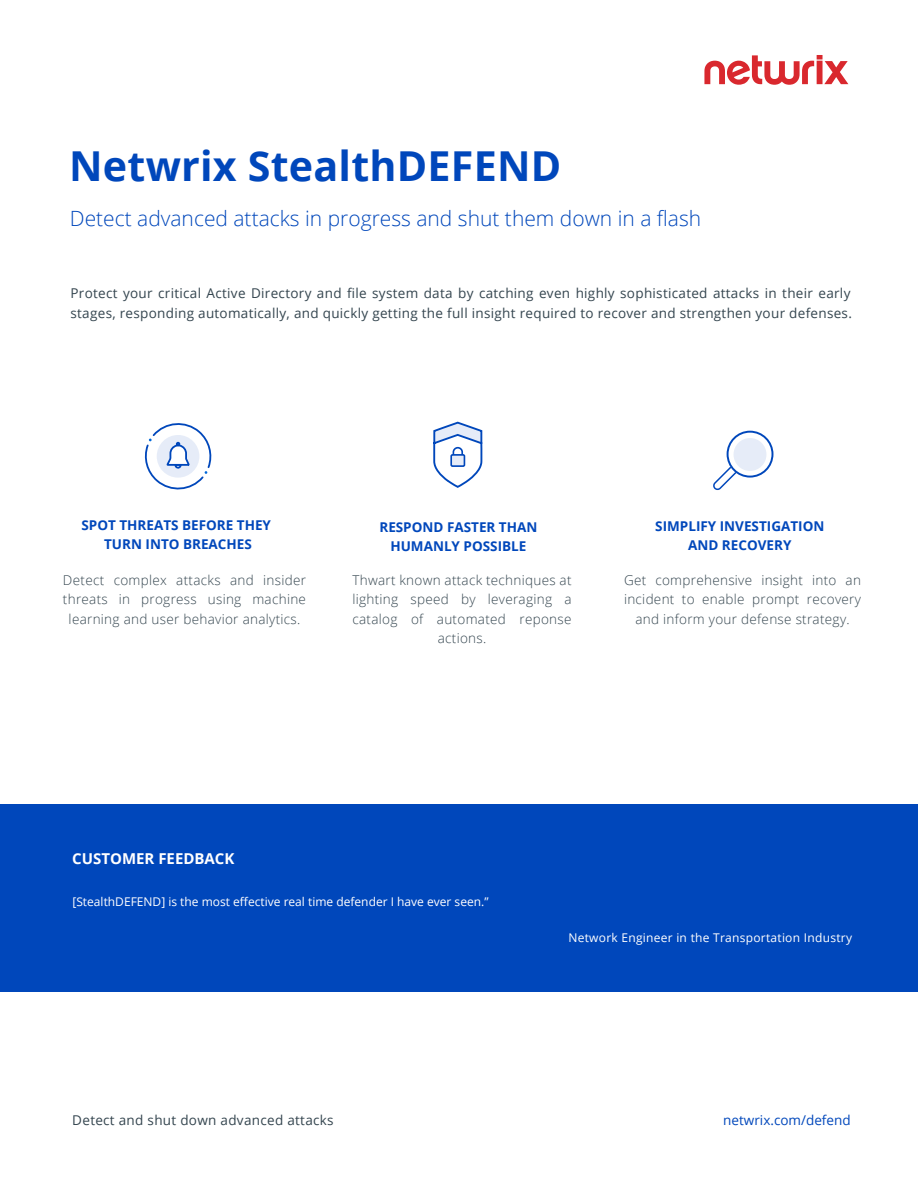
<style>
.page{position:relative;width:918px;height:1188px;background:#fff}
.page>*{position:absolute;margin:0;border:0;box-sizing:border-box;transform-origin:0 0}
.t1{font:700 41.25px "Open Sans";letter-spacing:.005em;color:#0047bb}
.t2{font:300 21px "Open Sans";color:#0047bb}
.t3{font:700 15px "Open Sans";color:#fff}
.t4{font:300 13.5px/19.5px "Open Sans";letter-spacing:.02em;color:#34454f;text-align:center}
.t5{font:13.5px/19.5px "Open Sans";letter-spacing:.02em;color:#34454f}
.t6{font:700 13.5px/19.5px "Open Sans";color:#0047bb;text-align:center}
.t7{font:13.5px "Open Sans";color:#0047bb}
.t8{font:12px "Open Sans";color:#fff}
.t9{font:12px "Open Sans";letter-spacing:.02em;color:#fff}
</style>
<div class="page">
<div style="left:1px;top:804px;width:917px;height:188px;background:#0047bb"></div>
<svg style="left:433px;top:421px;width:50px;height:67px"></svg>
<svg style="left:144px;top:423px;width:68px;height:67px"></svg>
<svg style="left:713px;top:465px;width:25px;height:25px"></svg>
<div style="left:727px;top:431px;width:46px;height:47px;border:2px solid #0047bb;border-radius:50%"></div>
<div style="left:734px;top:438px;width:32px;height:33px;background:#e6ecf8;border-radius:50%"></div>
<svg style="left:704px;top:55px;width:144px;height:30px"></svg>
<h1 class="t1" style="left:69px;top:137px;width:494px">Netwrix StealthDEFEND</h1>
<h2 class="t2" style="left:70px;top:204px;width:633px">Detect advanced attacks in progress and shut them down in a flash</h2>
<p class="t5" style="left:70px;top:283px;width:783px">Protect your critical Active Directory and file system data by catching even highly sophisticated attacks in their early stages, responding automatically, and quickly getting the full insight required to recover and strengthen your defenses.</p>
<p class="t6" style="left:81px;top:515px;width:191px">SPOT THREATS BEFORE THEY<br>TURN INTO BREACHES</p>
<p class="t6" style="left:379px;top:517px;width:160px">RESPOND FASTER THAN<br>HUMANLY POSSIBLE</p>
<p class="t6" style="left:655px;top:516px;width:171px">SIMPLIFY INVESTIGATION<br>AND RECOVERY</p>
<p class="t4" style="left:63px;top:570px;width:245px">Detect complex attacks and insider threats in progress using machine learning and user behavior analytics.</p>
<p class="t4" style="left:353px;top:570px;width:221px">Thwart known attack techniques at lighting speed by leveraging a catalog of automated reponse actions.</p>
<p class="t4" style="left:624px;top:570px;width:239px">Get comprehensive insight into an incident to enable prompt recovery and inform your defense strategy.</p>
<p class="t3" style="left:72px;top:848px;width:164px">CUSTOMER FEEDBACK</p>
<p class="t8" style="left:72px;top:894px;width:418px">[StealthDEFEND] is the most effective real time defender I have ever seen.”</p>
<p class="t9" style="left:568px;top:930px;width:285px">Network Engineer in the Transportation Industry</p>
<p class="t5" style="left:72px;top:1110px;width:263px">Detect and shut down advanced attacks</p>
<p class="t7" style="left:723px;top:1111px;width:129px">netwrix.com/defend</p>
</div>
